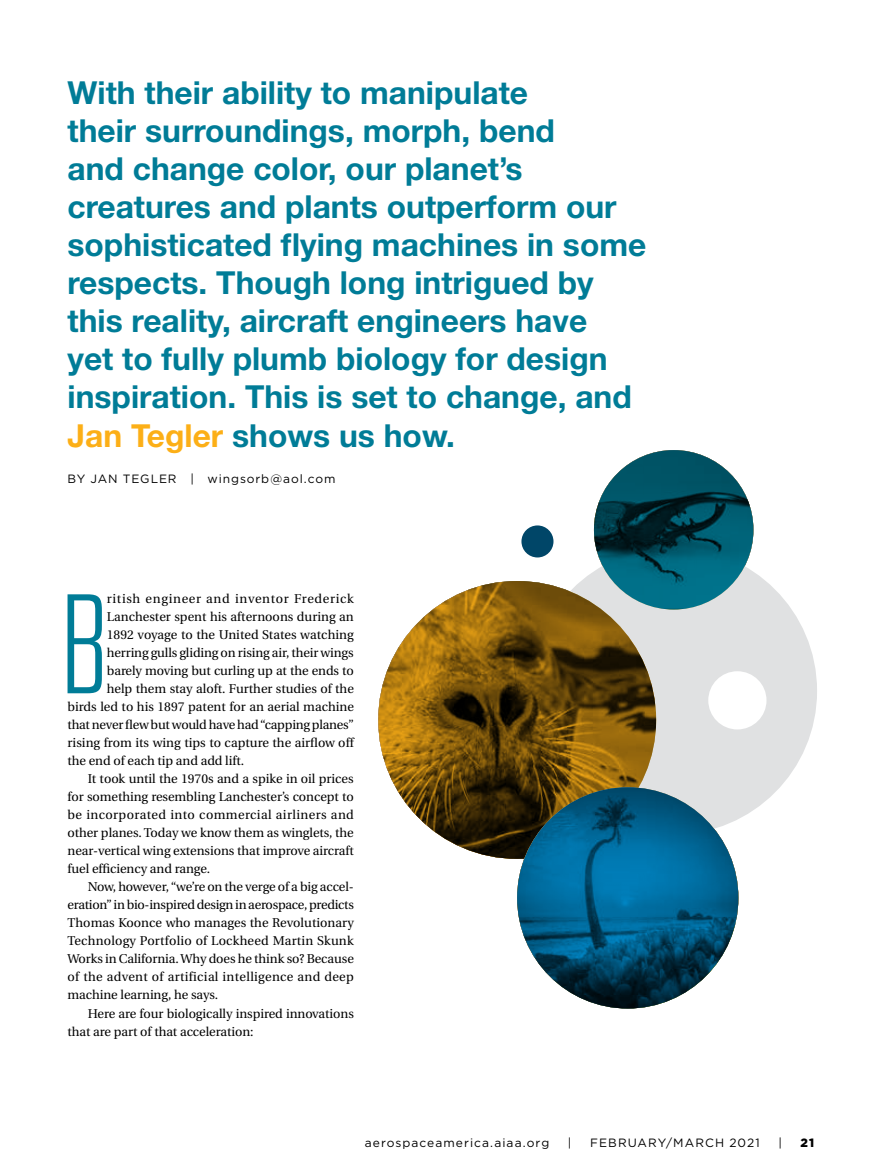
<style>
.page{position:relative;width:878px;height:1175px;background:#fff}
.page>*{position:absolute;margin:0;border:0;box-sizing:border-box;transform-origin:0 0}
.t1{font:300 expanded 141.3px "Dharma Gothic E";color:#007c97}
.t2{font:700 31.8px/38.1px "Helvetica Neue LT Std";color:#007c97}
.t3{font:12.75px "Utopia";letter-spacing:-.005em;color:#000}
.t4{font:12.75px "Utopia";letter-spacing:.025em;color:#000}
.t5{font:12.75px "Utopia";letter-spacing:.03em;color:#000}
.t6{font:12.75px "Utopia";letter-spacing:.015em;color:#000}
.t7{font:12.75px "Utopia";letter-spacing:.055em;color:#000}
.t8{font:12px "Gotham";letter-spacing:.08em;color:#000}
.t9{font:900 12px "Gotham";color:#000}
.s1{color:#fcaf17}
</style>
<div class="page">
<div style="left:529px;top:547px;width:288px;height:287px;background:#e0e1e2;border-radius:50%"></div>
<div style="left:708px;top:671px;width:58px;height:58px;background:#fff;border-radius:50%"></div>
<div style="left:521px;top:525px;width:32px;height:32px;background:#004668;border-radius:50%"></div>
<img style="left:594px;top:450px;width:159px;height:158px">
<svg style="left:594px;top:450px;width:159px;height:159px;background:#004f60"></svg>
<svg style="left:378px;top:581px;width:278px;height:278px;background:#704d0a"></svg>
<svg style="left:517px;top:787px;width:221px;height:221px;background:#005780"></svg>
<p class="t2" style="left:68px;top:73px;width:580px">With their ability to manipulate<br>their surroundings, morph, bend<br>and change color, our planet’s creatures and plants outperform our sophisticated flying machines in some respects. Though long intrigued by this reality, aircraft engineers have<br>yet to fully plumb biology for design inspiration. This is set to change, and <span class="s1">Jan Tegler</span> shows us how.</p>
<p class="t8" style="left:68px;top:470px;width:269px">BY JAN TEGLER | wingsorb@aol.com</p>
<h1 class="t1" style="left:60px;top:575px;width:49px">B</h1>
<p class="t7" style="left:107px;top:592px;width:248px">ritish engineer and inventor Frederick</p>
<p class="t3" style="left:107px;top:610px;width:248px">Lanchester spent his afternoons during an</p>
<p class="t3" style="left:107px;top:628px;width:248px">1892 voyage to the United States watching</p>
<p class="t3" style="left:107px;top:646px;width:248px">herring gulls gliding on rising air, their wings</p>
<p class="t3" style="left:107px;top:664px;width:248px">barely moving but curling up at the ends to</p>
<p class="t3" style="left:107px;top:682px;width:248px">help them stay aloft. Further studies of the</p>
<p class="t3" style="left:67px;top:700px;width:288px">birds led to his 1897 patent for an aerial machine</p>
<p class="t3" style="left:67px;top:718px;width:288px">that never flew but would have had “capping planes”</p>
<p class="t3" style="left:67px;top:736px;width:288px">rising from its wing tips to capture the airflow off</p>
<p class="t3" style="left:67px;top:754px;width:178px">the end of each tip and add lift.</p>
<p class="t3" style="left:88px;top:772px;width:267px">It took until the 1970s and a spike in oil prices</p>
<p class="t3" style="left:67px;top:790px;width:288px">for something resembling Lanchester’s concept to</p>
<p class="t5" style="left:67px;top:808px;width:288px">be incorporated into commercial airliners and</p>
<p class="t3" style="left:67px;top:826px;width:288px">other planes. Today we know them as winglets, the</p>
<p class="t3" style="left:67px;top:844px;width:288px">near-vertical wing extensions that improve aircraft</p>
<p class="t3" style="left:67px;top:862px;width:144px">fuel efficiency and range.</p>
<p class="t3" style="left:88px;top:880px;width:267px">Now, however, “we’re on the verge of a big accel-</p>
<p class="t3" style="left:67px;top:898px;width:288px">eration” in bio-inspired design in aerospace, predicts</p>
<p class="t3" style="left:67px;top:916px;width:288px">Thomas Koonce who manages the Revolutionary</p>
<p class="t6" style="left:67px;top:934px;width:288px">Technology Portfolio of Lockheed Martin Skunk</p>
<p class="t3" style="left:67px;top:952px;width:288px">Works in California. Why does he think so? Because</p>
<p class="t4" style="left:67px;top:970px;width:288px">of the advent of artificial intelligence and deep</p>
<p class="t3" style="left:67px;top:988px;width:152px">machine learning, he says.</p>
<p class="t3" style="left:88px;top:1006px;width:267px">Here are four biologically inspired innovations</p>
<p class="t3" style="left:67px;top:1024px;width:187px">that are part of that acceleration:</p>
<p class="t8" style="left:365px;top:1135px;width:186px">aerospaceamerica.aiaa.org</p>
<p class="t8" style="left:568px;top:1135px;width:5px">|</p>
<p class="t8" style="left:590px;top:1135px;width:171px">FEBRUARY/MARCH 2021</p>
<p class="t8" style="left:778px;top:1135px;width:5px">|</p>
<p class="t9" style="left:800px;top:1134px;width:15px">21</p>
</div>
